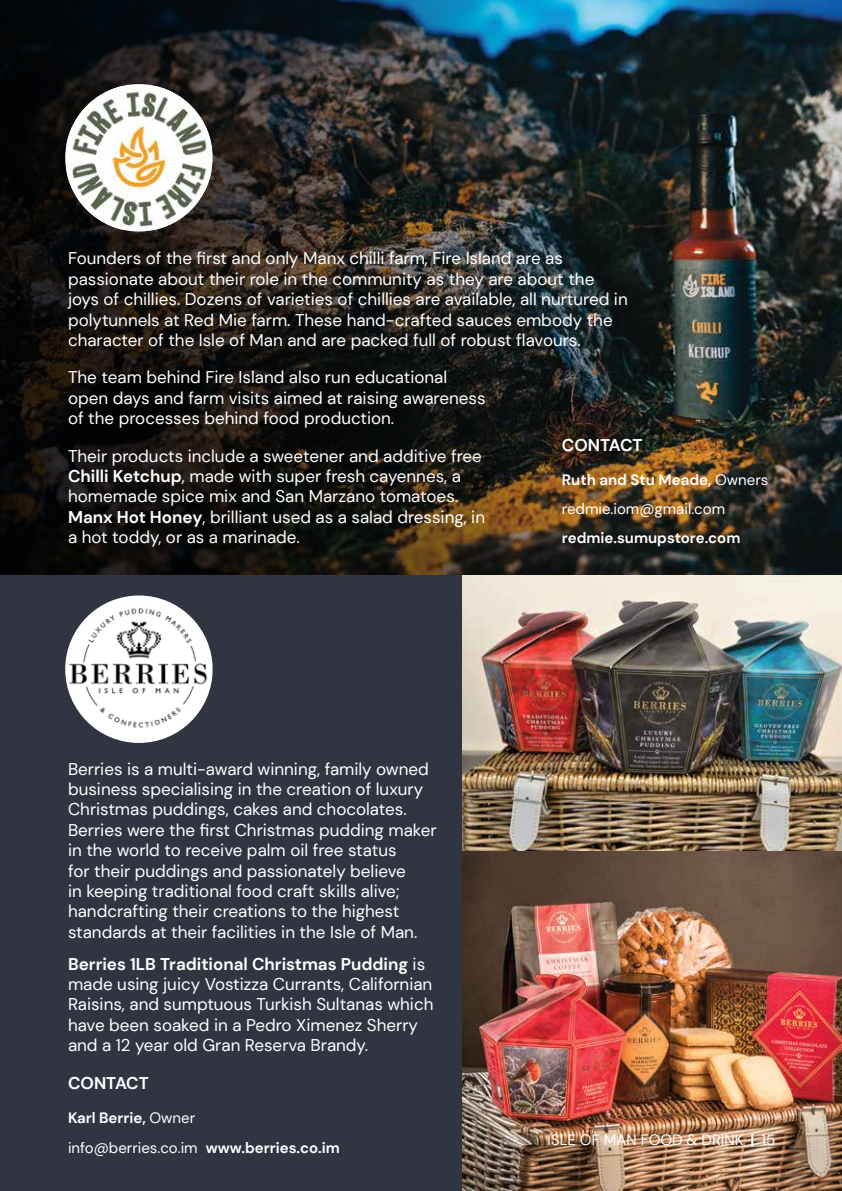
<style>
.page{position:relative;width:842px;height:1191px;background:#fff}
.page>*{position:absolute;margin:0;border:0;box-sizing:border-box;transform-origin:0 0}
.t1{font:17px/20.4px "DM Sans";color:#fff}
.t2{font:700 17px "DM Sans";letter-spacing:-.005em;color:#fff}
.t3{font:700 15px/29.4px "DM Sans";color:#fff}
.t4{font:15px/29.4px "DM Sans";color:#fff}
.s1{font-weight:700}
.s2{font-weight:400}
</style>
<div class="page">
<img style="left:775px;top:0;width:67px;height:575px">
<img style="left:0;top:0;width:775px;height:575px">
<img style="left:67px;top:86px;width:144px;height:143px">
<div style="left:0;top:575px;width:842px;height:616px;background:#313542"></div>
<img style="left:462px;top:850px;width:380px;height:341px">
<img style="left:462px;top:575px;width:380px;height:275px">
<img style="left:65px;top:595px;width:148px;height:148px;border-radius:74px">
<p class="t1" style="left:68px;top:248px;width:561px">Founders of the first and only Manx chilli farm, Fire Island are as passionate about their role in the community as they are about the joys of chillies. Dozens of varieties of chillies are available, all nurtured in polytunnels at Red Mie farm. These hand-crafted sauces embody the character of the Isle of Man and are packed full of robust flavours.</p>
<p class="t1" style="left:68px;top:367px;width:419px">The team behind Fire Island also run educational open days and farm visits aimed at raising awareness of the processes behind food production.</p>
<p class="t1" style="left:68px;top:445px;width:419px">Their products include a sweetener and additive free <span class="s1">Chilli Ketchup</span>, made with super fresh cayennes, a homemade spice mix and San Marzano tomatoes.<br><span class="s1">Manx Hot Honey</span>, brilliant used as a salad dressing, in a hot toddy, or as a marinade.</p>
<p class="t2" style="left:562px;top:434px;width:82px">CONTACT</p>
<p class="t4" style="left:562px;top:464px;width:208px"><span class="s1">Ruth and Stu Meade,</span> Owners redmie.iom@gmail.com</p>
<p class="t3" style="left:562px;top:523px;width:180px">redmie.sumupstore.com</p>
<p class="t1" style="left:68px;top:758px;width:370px">Berries is a multi-award winning, family owned business specialising in the creation of luxury Christmas puddings, cakes and chocolates.<br>Berries were the first Christmas pudding maker in the world to receive palm oil free status<br>for their puddings and passionately believe<br>in keeping traditional food craft skills alive; handcrafting their creations to the highest standards at their facilities in the Isle of Man.</p>
<p class="t1" style="left:68px;top:953px;width:367px"><span class="s1">Berries 1LB Traditional Christmas Pudding</span> is made using juicy Vostizza Currants, Californian Raisins, and sumptuous Turkish Sultanas which have been soaked in a Pedro Ximenez Sherry and a 12 year old Gran Reserva Brandy.</p>
<p class="t2" style="left:68px;top:1072px;width:82px">CONTACT</p>
<p class="t3" style="left:68px;top:1103px;width:273px">Karl Berrie, <span class="s2">Owner<br>info@berries.co.im</span> www.berries.co.im</p>
<p class="t4" style="left:547px;top:1124px;width:229px">ISLE OF MAN FOOD &amp; DRINK <span class="s1">|</span> 15</p>
</div>
